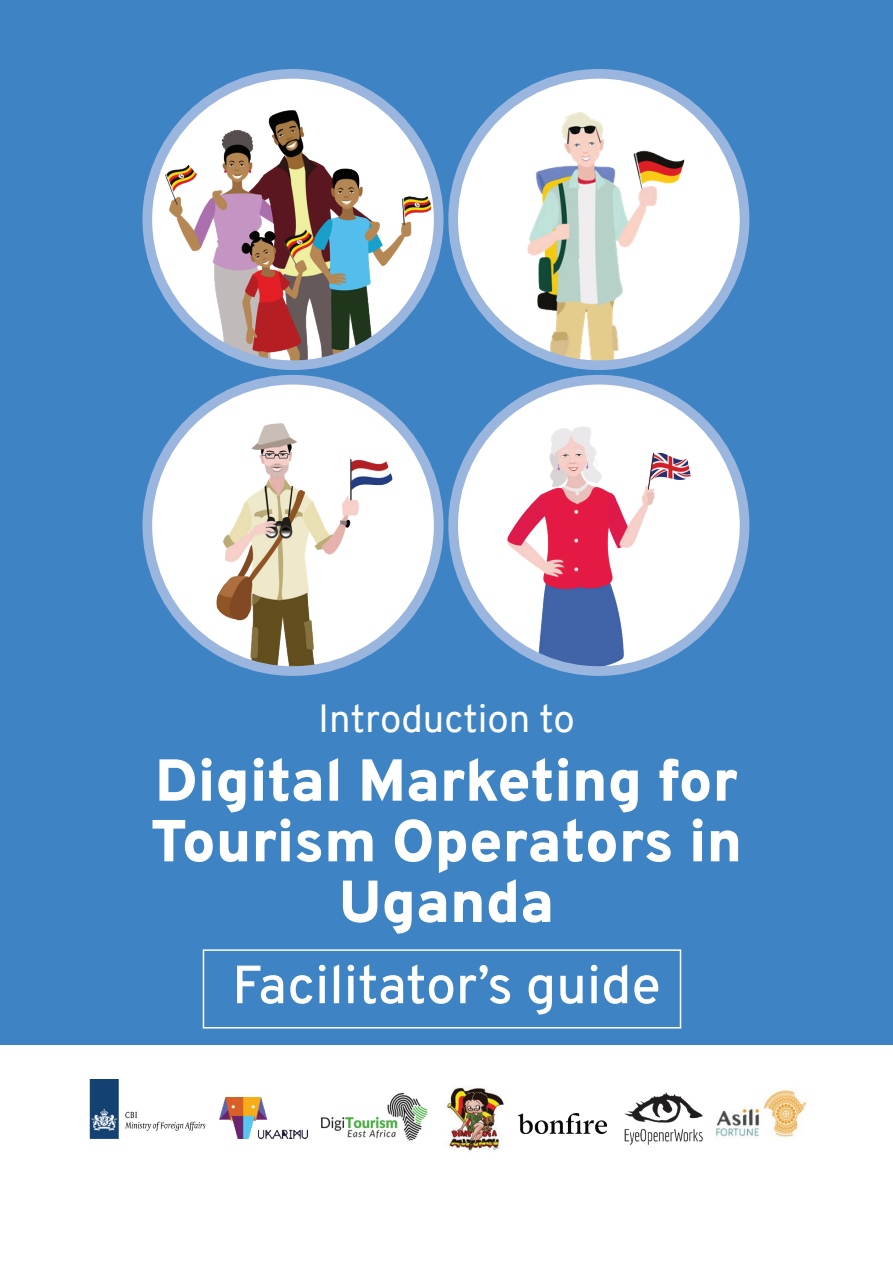
<style>
.page{position:relative;width:893px;height:1263px;background:#fff}
.page>*{position:absolute;margin:0;border:0;box-sizing:border-box;transform-origin:0 0}
.t1{font:900 59.1px/60.6px "Overpass";color:#fff;text-align:center}
.t2{font:500 53.7px "Overpass";color:#fff}
.t3{font:38.4px "Overpass";color:#fff}
</style>
<div class="page">
<div style="left:0;top:0;width:893px;height:1044px;background:#3e84c5"></div>
<svg style="left:147px;top:74px;width:292px;height:291px;background:#ecf1f8"></svg>
<img style="left:165px;top:110px;width:266px;height:255px">
<div style="left:142px;top:69px;width:301px;height:301px;border:10px solid #9bb6de;border-radius:50%"></div>
<div style="left:453px;top:74px;width:291px;height:291px;background:#fff;border-radius:50%"></div>
<img style="left:527px;top:112px;width:157px;height:253px">
<div style="left:448px;top:69px;width:301px;height:301px;border:10px solid #9bb6de;border-radius:50%"></div>
<div style="left:147px;top:380px;width:292px;height:291px;background:#fff;border-radius:50%"></div>
<img style="left:217px;top:423px;width:176px;height:248px">
<div style="left:142px;top:375px;width:301px;height:301px;border:10px solid #9bb6de;border-radius:50%"></div>
<div style="left:453px;top:380px;width:291px;height:291px;background:#fff;border-radius:50%"></div>
<img style="left:507px;top:426px;width:184px;height:245px">
<div style="left:448px;top:375px;width:301px;height:301px;border:10px solid #9bb6de;border-radius:50%"></div>
<div style="left:203px;top:949px;width:478px;height:79px;border:2px solid #fff"></div>
<img style="left:716px;top:1090px;width:91px;height:48px">
<img style="left:624px;top:1092px;width:79px;height:52px">
<img style="left:321px;top:1093px;width:107px;height:48px">
<img style="left:447px;top:1087px;width:57px;height:64px">
<img style="left:519px;top:1113px;width:87px;height:20px">
<img style="left:89px;top:1080px;width:131px;height:59px">
<img style="left:220px;top:1098px;width:88px;height:40px">
<p class="t3" style="left:318px;top:691px;width:258px">Introduction to</p>
<p class="t1" style="left:151px;top:750px;width:593px">Digital Marketing for<br>Tourism Operators in<br>Uganda</p>
<p class="t2" style="left:232px;top:941px;width:430px">Facilitator’s guide</p>
</div>
